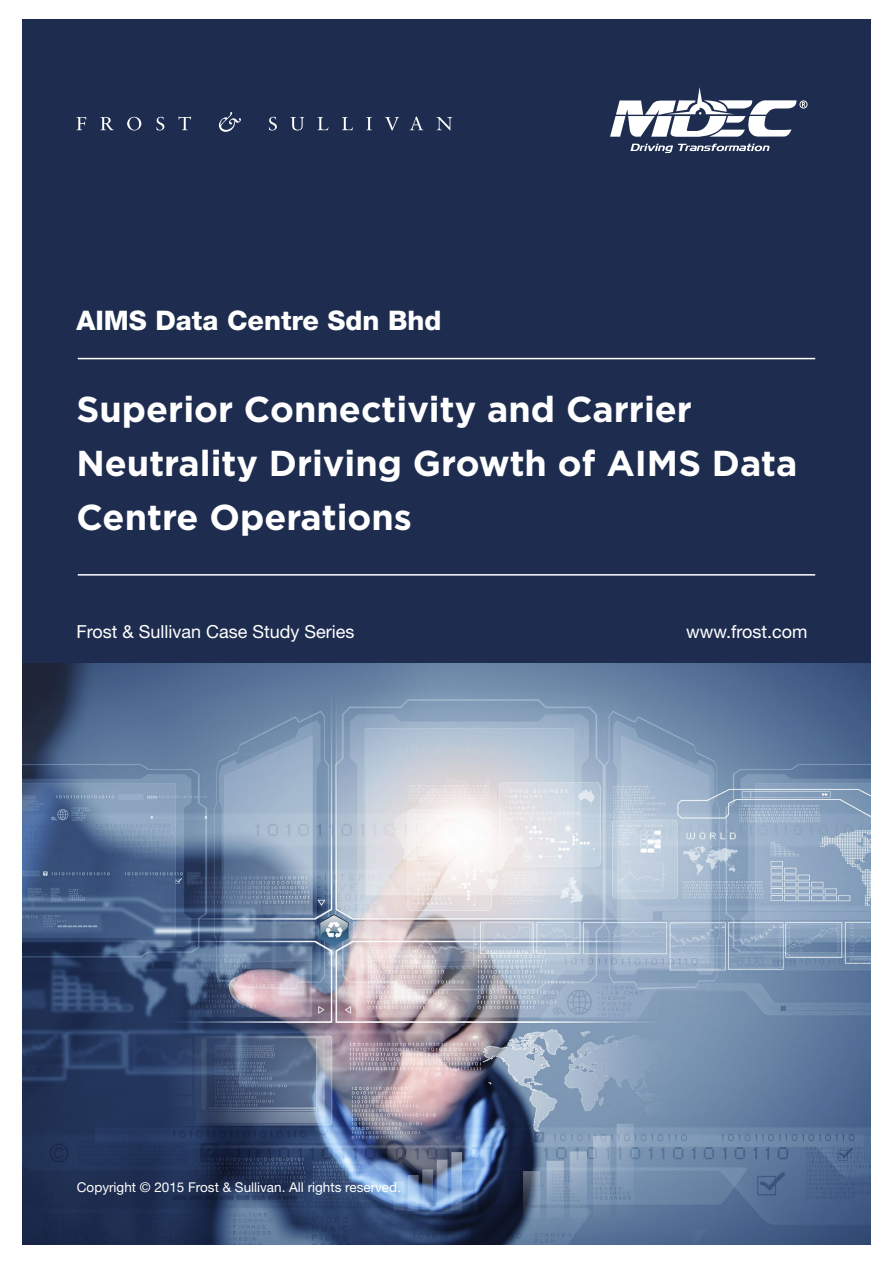
<style>
.page{position:relative;width:893px;height:1263px;background:#fff}
.page>*{position:absolute;margin:0;border:0;box-sizing:border-box;transform-origin:0 0}
.t1{font:700 36px/54px "Gotham";color:#fff}
.t2{font:800 27px "Helvetica Neue LT Std";color:#fff}
.t3{font:18px "Helvetica Neue LT Std";color:#fff}
.t4{font:13.5px "Helvetica Neue LT Std";color:#fff}
</style>
<div class="page">
<img style="left:23px;top:662px;width:847px;height:582px">
<div style="left:22px;top:19px;width:849px;height:643px;background:#1e2d4f"></div>
<svg style="left:76px;top:117px;width:10px;height:13px"></svg>
<svg style="left:100px;top:117px;width:14px;height:13px"></svg>
<svg style="left:127px;top:117px;width:14px;height:13px"></svg>
<svg style="left:156px;top:117px;width:8px;height:13px"></svg>
<svg style="left:178px;top:117px;width:13px;height:13px"></svg>
<svg style="left:269px;top:117px;width:8px;height:13px"></svg>
<svg style="left:290px;top:117px;width:14px;height:13px"></svg>
<svg style="left:318px;top:117px;width:11px;height:13px"></svg>
<svg style="left:342px;top:117px;width:11px;height:13px"></svg>
<svg style="left:366px;top:117px;width:6px;height:13px"></svg>
<svg style="left:385px;top:117px;width:14px;height:13px"></svg>
<svg style="left:410px;top:117px;width:13px;height:13px"></svg>
<svg style="left:436px;top:117px;width:16px;height:13px"></svg>
<svg style="left:219px;top:112px;width:22px;height:20px"></svg>
<svg style="left:630px;top:144px;width:140px;height:9px"></svg>
<svg style="left:610px;top:87px;width:197px;height:50px"></svg>
<hr style="left:78px;top:358px;width:737px;height:1px;background:#fff">
<hr style="left:78px;top:574px;width:737px;height:2px;background:#fff">
<p class="t2" style="left:76px;top:304px;width:367px">AIMS Data Centre Sdn Bhd</p>
<p class="t1" style="left:76px;top:381px;width:722px">Superior Connectivity and Carrier<br>Neutrality Driving Growth of AIMS Data<br>Centre Operations</p>
<p class="t3" style="left:76px;top:621px;width:280px">Frost &amp; Sullivan Case Study Series</p>
<p class="t3" style="left:686px;top:621px;width:123px">www.frost.com</p>
<p class="t4" style="left:77px;top:1179px;width:326px">Copyright © 2015 Frost &amp; Sullivan. All rights reserved.</p>
</div>
